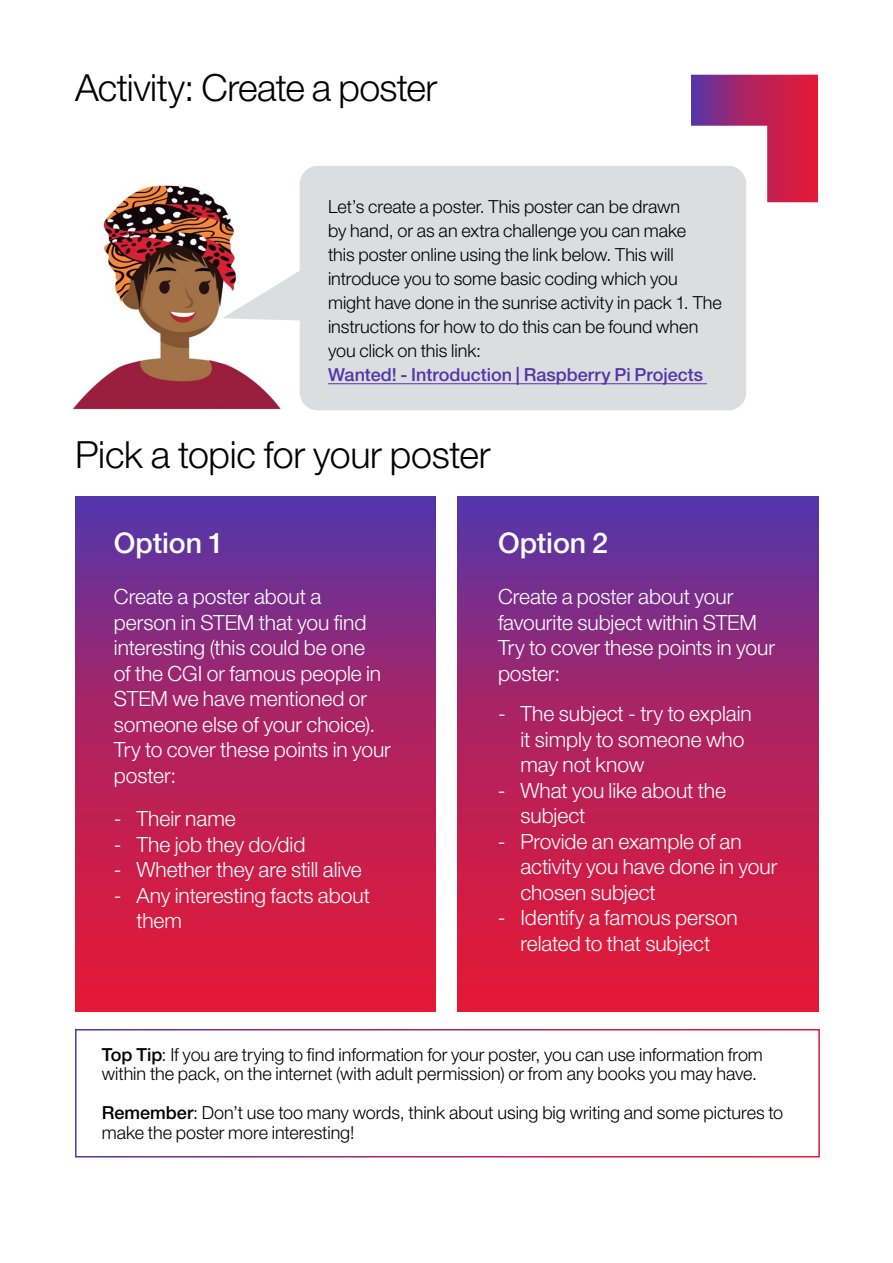
<style>
.page{position:relative;width:893px;height:1263px;background:#fff}
.page>*{position:absolute;margin:0;border:0;box-sizing:border-box;transform-origin:0 0}
.t1{font:300 37.5px "Helvetica Neue LT Pro";letter-spacing:-.015em;color:#000}
.t2{font:500 28.5px "Helvetica Neue LT Pro";letter-spacing:-.005em;color:#fff}
.t3{font:300 21px/25.5px "Helvetica Neue LT Pro";letter-spacing:-.005em;color:#fff}
.t4{font:300 18px/24px "Helvetica Neue LT Pro";color:#000}
.t5{font:500 18px "Helvetica Neue LT Pro";color:#5236ab}
.s1{font-weight:500}
</style>
<div class="page">
<svg style="left:76px;top:497px;width:360px;height:514px;background:#a92464"></svg>
<div style="left:75px;top:1029px;width:745px;height:128px;border:2px solid #fff"></div>
<svg style="left:457px;top:497px;width:361px;height:514px;background:#a92464"></svg>
<img style="left:73px;top:185px;width:208px;height:225px">
<div style="left:300px;top:166px;width:446px;height:244px;background:#dcddde;border-radius:18px"></div>
<svg style="left:223px;top:248px;width:77px;height:75px"></svg>
<hr style="left:328px;top:383px;width:379px;height:1px;background:#5236ab">
<svg style="left:691px;top:75px;width:127px;height:127px"></svg>
<h1 class="t1" style="left:75px;top:65px;width:364px">Activity: Create a poster</h1>
<p class="t4" style="left:328px;top:194px;width:395px">Let’s create a poster. This poster can be drawn<br>by hand, or as an extra challenge you can make<br>this poster online using the link below. This will introduce you to some basic coding which you might have done in the sunrise activity in pack 1. The instructions for how to do this can be found when you click on this link:</p>
<p class="t5" style="left:328px;top:364px;width:377px">Wanted! - Introduction | Raspberry Pi Projects</p>
<h1 class="t1" style="left:75px;top:432px;width:417px">Pick a topic for your poster</h1>
<h2 class="t2" style="left:114px;top:526px;width:112px">Option 1</h2>
<p class="t3" style="left:114px;top:584px;width:278px">Create a poster about a<br>person in STEM that you find interesting (this could be one<br>of the CGI or famous people in<br>STEM we have mentioned or someone else of your choice).<br>Try to cover these points in your poster:</p>
<p class="t3" style="left:114px;top:806px;width:123px">- Their name</p>
<p class="t3" style="left:114px;top:831px;width:193px">- The job they do/did</p>
<p class="t3" style="left:114px;top:857px;width:249px">- Whether they are still alive</p>
<p class="t3" style="left:136px;top:882px;width:235px;text-indent:-22px">- Any interesting facts about them</p>
<h2 class="t2" style="left:498px;top:526px;width:112px">Option 2</h2>
<p class="t3" style="left:498px;top:584px;width:278px">Create a poster about your favourite subject within STEM<br>Try to cover these points in your poster:</p>
<p class="t3" style="left:520px;top:701px;width:233px;text-indent:-22px">- The subject - try to explain it simply to someone who may not know</p>
<p class="t3" style="left:520px;top:777px;width:207px;text-indent:-22px">- What you like about the subject</p>
<p class="t3" style="left:520px;top:828px;width:258px;text-indent:-22px">- Provide an example of an activity you have done in your chosen subject</p>
<p class="t3" style="left:498px;top:905px;width:241px;text-align:center">- Identify a famous person related to that subject</p>
<p class="t4" style="left:102px;top:1044px;width:662px;line-height:19.5px"><span class="s1">Top Tip</span>: If you are trying to find information for your poster, you can use information from within the pack, on the internet (with adult permission) or from any books you may have.</p>
<p class="t4" style="left:102px;top:1102px;width:683px;line-height:19.5px"><span class="s1">Remember</span>: Don’t use too many words, think about using big writing and some pictures to make the poster more interesting!</p>
</div>
